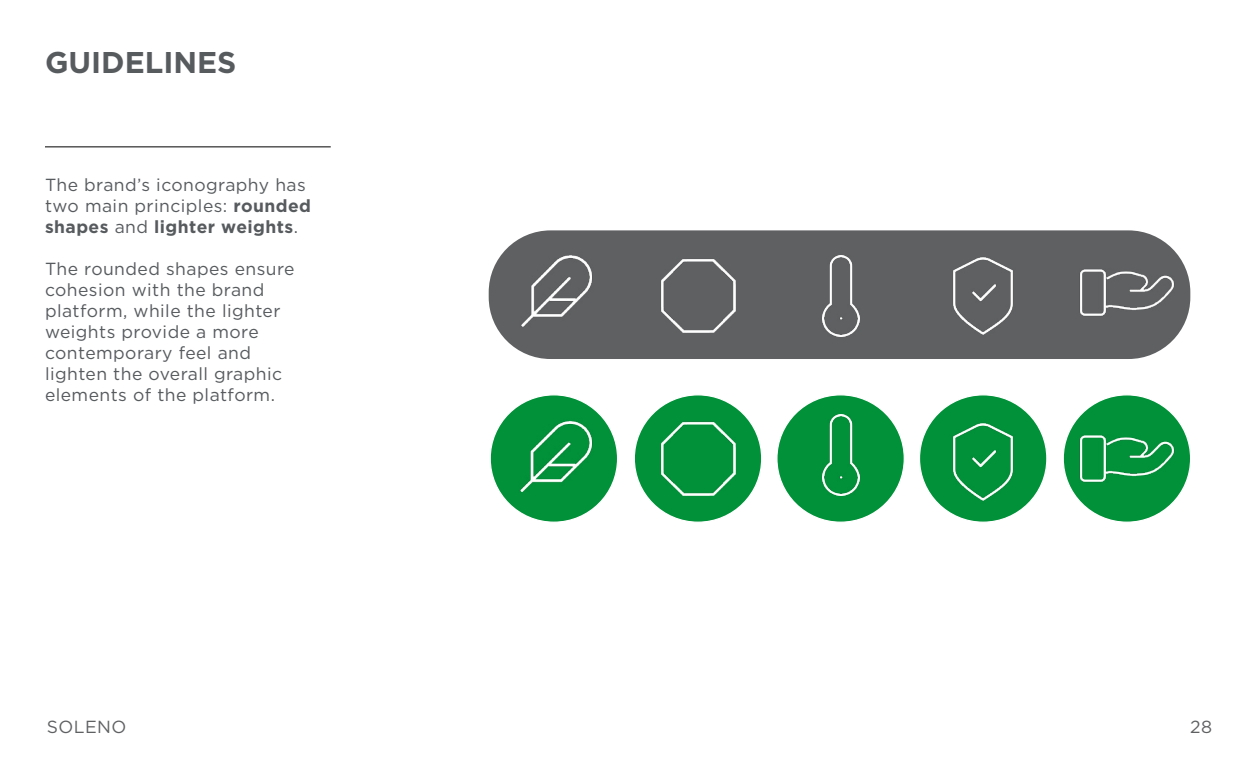
<style>
.page{position:relative;width:1260px;height:765px;background:#fff}
.page>*{position:absolute;margin:0;border:0;box-sizing:border-box;transform-origin:0 0}
.t1{font:700 30px "Gotham";color:#575b5e}
.t2{font:17.5px/21px "Gotham";letter-spacing:.025em;color:#575b5e}
.t3{font:17.5px "Gotham";letter-spacing:.025em;color:#5f6062}
.s1{font-weight:700}
</style>
<div class="page">
<div style="left:489px;top:230px;width:701px;height:129px;background:#5f6062;border-radius:62px"></div>
<div style="left:777px;top:395px;width:127px;height:127px;background:#009139;border-radius:50%"></div>
<div style="left:919px;top:395px;width:128px;height:127px;background:#009139;border-radius:50%"></div>
<div style="left:1063px;top:395px;width:128px;height:127px;background:#009139;border-radius:50%"></div>
<hr style="left:45px;top:147px;width:286px;height:1px;background:#000">
<img style="left:504px;top:242px;width:88px;height:101px">
<img style="left:661px;top:259px;width:74px;height:74px">
<img style="left:822px;top:256px;width:37px;height:81px">
<img style="left:822px;top:414px;width:37px;height:82px">
<img style="left:1080px;top:269px;width:94px;height:47px">
<img style="left:1079px;top:435px;width:95px;height:47px">
<img style="left:953px;top:257px;width:60px;height:78px">
<img style="left:936px;top:414px;width:95px;height:95px">
<div style="left:490px;top:395px;width:128px;height:127px;background:#009139;border-radius:50%"></div>
<div style="left:634px;top:395px;width:128px;height:127px;background:#009139;border-radius:50%"></div>
<img style="left:503px;top:408px;width:101px;height:100px">
<img style="left:661px;top:421px;width:74px;height:75px">
<p class="t1" style="left:45px;top:45px;width:193px">GUIDELINES</p>
<p class="t2" style="left:45px;top:174px;width:267px">The brand’s iconography has two main principles: <span class="s1">rounded shapes</span> and <span class="s1">lighter weights</span>.</p>
<p class="t2" style="left:45px;top:258px;width:251px">The rounded shapes ensure cohesion with the brand platform, while the lighter weights provide a more contemporary feel and lighten the overall graphic elements of the platform.</p>
<p class="t3" style="left:47px;top:715px;width:81px">SOLENO</p>
<p class="t3" style="left:1190px;top:715px;width:23px">28</p>
</div>
